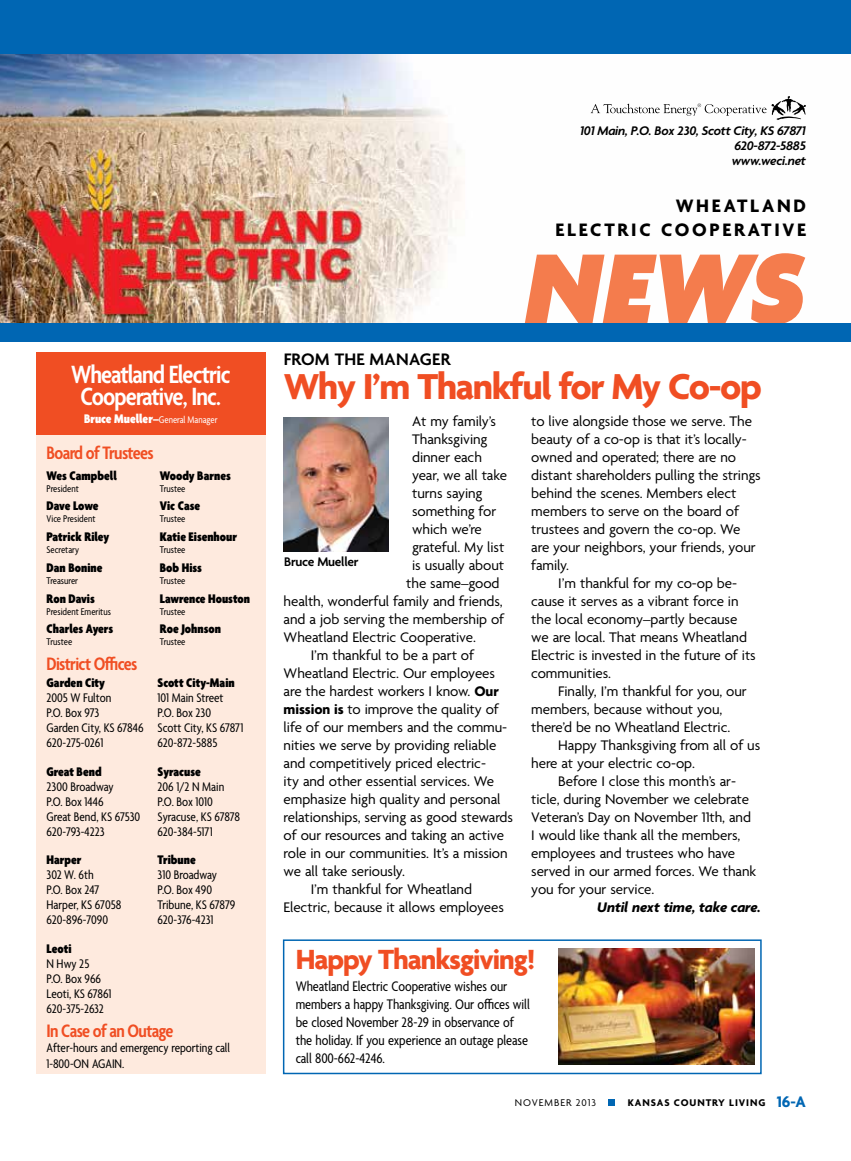
<style>
.page{position:relative;width:851px;height:1161px;background:#fff}
.page>*{position:absolute;margin:0;border:0;box-sizing:border-box;transform-origin:0 0}
.t1{font:italic 900 108px "Agenda";color:#f47c4d}
.t2{font:700 39px "Agenda";letter-spacing:-.035em;color:#f04e23}
.t3{font:700 30px "Agenda";letter-spacing:-.035em;color:#f04e23}
.t4{font:600 condensed 27px/22.5px "Agenda";letter-spacing:-.035em;color:#fff;text-align:center}
.t5{font:600 condensed 19.5px "Agenda";letter-spacing:-.035em;color:#f04e23}
.t6{font:700 19.5px/24px "Agenda";letter-spacing:.14em;color:#000;text-align:right}
.t7{font:600 18px "Agenda";letter-spacing:.015em;color:#000}
.t8{font:15px "Agenda";letter-spacing:-.005em;color:#000}
.t9{font:condensed 15px/18px "Agenda";letter-spacing:-.005em;color:#000}
.t10{font:italic 700 15px "Agenda";letter-spacing:-.005em;color:#000}
.t11{font:condensed 13.5px/15px "Agenda";color:#000}
.t12{font:900 condensed 13.5px "Agenda";color:#000}
.t13{font:italic 600 13.5px/15px "Agenda";letter-spacing:-.02em;color:#000;text-align:justify}
.t14{font:600 13.5px "Agenda";letter-spacing:-.02em;color:#000}
.t15{font:condensed 10.5px "Agenda";color:#000}
.t16{font:condensed 10.5px "Agenda";color:#fff}
.t17{font:700 10.5px "Agenda";letter-spacing:.09em;color:#000}
.t18{font:10.5px "Agenda";letter-spacing:.09em;color:#000}
.s1{font-weight:900;font-size:13.5px}
.s2{font-weight:700}
.s3{font-size:16.5px;color:#0066b3}
</style>
<div class="page">
<img style="left:0;top:54px;width:463px;height:269px">
<div style="left:36px;top:435px;width:230px;height:639px;background:#feeade"></div>
<div style="left:36px;top:352px;width:230px;height:83px;background:#f04e23"></div>
<svg style="left:590px;top:96px;width:216px;height:24px"></svg>
<div style="left:0;top:323px;width:850px;height:19px;background:#0066b3"></div>
<img style="left:284px;top:417px;width:105px;height:134px">
<div style="left:283px;top:939px;width:478px;height:135px;border:2px solid #0066b3"></div>
<img style="left:558px;top:948px;width:196px;height:117px">
<div style="left:608px;top:1099px;width:7px;height:7px;background:#0066b3"></div>
<div style="left:0;top:0;width:850px;height:54px;background:#0066b3"></div>
<h3 class="t4" style="left:71px;top:365px;width:161px">Wheatland Electric<br>Cooperative, Inc.</h3>
<p class="t16" style="left:84px;top:414px;width:135px"><span class="s1">Bruce Mueller–</span>General Manager</p>
<h3 class="t5" style="left:46px;top:442px;width:109px">Board of Trustees</h3>
<p class="t12" style="left:46px;top:468px;width:72px">Wes Campbell</p>
<p class="t15" style="left:46px;top:483px;width:34px">President</p>
<p class="t12" style="left:46px;top:499px;width:53px">Dave Lowe</p>
<p class="t15" style="left:46px;top:513px;width:50px">Vice President</p>
<p class="t12" style="left:46px;top:530px;width:64px">Patrick Riley</p>
<p class="t15" style="left:46px;top:544px;width:34px">Secretary</p>
<p class="t12" style="left:46px;top:560px;width:57px">Dan Bonine</p>
<p class="t15" style="left:46px;top:575px;width:33px">Treasurer</p>
<p class="t12" style="left:46px;top:591px;width:50px">Ron Davis</p>
<p class="t15" style="left:46px;top:606px;width:66px">President Emeritus</p>
<p class="t12" style="left:46px;top:622px;width:68px">Charles Ayers</p>
<p class="t15" style="left:46px;top:636px;width:27px">Trustee</p>
<h3 class="t5" style="left:46px;top:653px;width:92px">District Offices</h3>
<p class="t12" style="left:46px;top:675px;width:60px">Garden City</p>
<p class="t11" style="left:46px;top:691px;width:99px">2005 W Fulton<br>P.O. Box 973<br>Garden City, KS 67846<br>620-275-0261</p>
<p class="t12" style="left:46px;top:764px;width:57px">Great Bend</p>
<p class="t11" style="left:46px;top:780px;width:95px">2300 Broadway<br>P.O. Box 1446<br>Great Bend, KS 67530<br>620-793-4223</p>
<p class="t12" style="left:46px;top:852px;width:36px">Harper</p>
<p class="t11" style="left:46px;top:868px;width:76px">302 W. 6th<br>P.O. Box 247<br>Harper, KS 67058<br>620-896-7090</p>
<p class="t12" style="left:46px;top:941px;width:27px">Leoti</p>
<p class="t11" style="left:46px;top:957px;width:67px">N Hwy 25<br>P.O. Box 966<br>Leoti, KS 67861<br>620-375-2632</p>
<p class="t12" style="left:160px;top:468px;width:73px">Woody Barnes</p>
<p class="t15" style="left:160px;top:483px;width:27px">Trustee</p>
<p class="t12" style="left:160px;top:499px;width:42px">Vic Case</p>
<p class="t15" style="left:160px;top:513px;width:27px">Trustee</p>
<p class="t12" style="left:160px;top:530px;width:79px">Katie Eisenhour</p>
<p class="t15" style="left:160px;top:544px;width:27px">Trustee</p>
<p class="t12" style="left:160px;top:560px;width:44px">Bob Hiss</p>
<p class="t15" style="left:160px;top:575px;width:27px">Trustee</p>
<p class="t12" style="left:160px;top:591px;width:92px">Lawrence Houston</p>
<p class="t15" style="left:160px;top:606px;width:27px">Trustee</p>
<p class="t12" style="left:160px;top:622px;width:63px">Roe Johnson</p>
<p class="t15" style="left:160px;top:636px;width:27px">Trustee</p>
<p class="t12" style="left:157px;top:675px;width:79px">Scott City-Main</p>
<p class="t11" style="left:157px;top:691px;width:87px">101 Main Street<br>P.O. Box 230<br>Scott City, KS 67871<br>620-872-5885</p>
<p class="t12" style="left:157px;top:764px;width:45px">Syracuse</p>
<p class="t11" style="left:157px;top:780px;width:84px">206 1/2 N Main<br>P.O. Box 1010<br>Syracuse, KS 67878<br>620-384-5171</p>
<p class="t12" style="left:157px;top:852px;width:40px">Tribune</p>
<p class="t11" style="left:157px;top:868px;width:79px">310 Broadway<br>P.O. Box 490<br>Tribune, KS 67879<br>620-376-4231</p>
<h3 class="t5" style="left:46px;top:1020px;width:128px">In Case of an Outage</h3>
<p class="t11" style="left:46px;top:1041px;width:185px;line-height:16.2px">After-hours and emergency reporting call<br>1-800-ON AGAIN.</p>
<p class="t13" style="left:731px;top:124px;width:76px;text-indent:-151px">101 Main, P.O. Box 230, Scott City, KS 67871<br>620-872-5885 www.weci.net</p>
<h3 class="t6" style="left:555px;top:195px;width:252px">WHEATLAND<br>ELECTRIC COOPERATIVE</h3>
<p class="t7" style="left:284px;top:350px;width:168px">FROM THE MANAGER</p>
<h1 class="t1" style="left:525px;top:231px;width:282px">NEWS</h1>
<h2 class="t2" style="left:284px;top:365px;width:479px">Why I’m Thankful for My Co-op</h2>
<p class="t8" style="left:412px;top:413px;width:85px">At my family’s</p>
<p class="t8" style="left:412px;top:431px;width:77px">Thanksgiving</p>
<p class="t8" style="left:412px;top:449px;width:71px">dinner each</p>
<p class="t8" style="left:412px;top:467px;width:96px">year, we all take</p>
<p class="t8" style="left:412px;top:485px;width:72px">turns saying</p>
<p class="t8" style="left:412px;top:503px;width:86px">something for</p>
<p class="t8" style="left:412px;top:521px;width:71px">which we’re</p>
<p class="t8" style="left:412px;top:539px;width:94px">grateful. My list</p>
<p class="t8" style="left:412px;top:557px;width:93px">is usually about</p>
<p class="t8" style="left:406px;top:575px;width:95px">the same–good</p>
<p class="t8" style="left:283px;top:593px;width:220px">health, wonderful family and friends,</p>
<p class="t8" style="left:283px;top:611px;width:222px">and a job serving the membership of</p>
<p class="t8" style="left:283px;top:629px;width:194px">Wheatland Electric Cooperative.</p>
<p class="t8" style="left:310px;top:647px;width:165px">I’m thankful to be a part of</p>
<p class="t8" style="left:283px;top:665px;width:213px">Wheatland Electric. Our employees</p>
<p class="t8" style="left:283px;top:683px;width:217px">are the hardest workers I know. <span class="s2">Our</span></p>
<p class="t8" style="left:283px;top:701px;width:217px"><span class="s2">mission is</span> to improve the quality of</p>
<p class="t8" style="left:283px;top:719px;width:225px">life of our members and the commu-</p>
<p class="t8" style="left:283px;top:737px;width:214px">nities we serve by providing reliable</p>
<p class="t8" style="left:283px;top:755px;width:204px">and competitively priced electric-</p>
<p class="t8" style="left:283px;top:773px;width:212px">ity and other essential services. We</p>
<p class="t8" style="left:283px;top:791px;width:218px">emphasize high quality and personal</p>
<p class="t8" style="left:283px;top:809px;width:231px">relationships, serving as good stewards</p>
<p class="t8" style="left:283px;top:827px;width:222px">of our resources and taking an active</p>
<p class="t8" style="left:283px;top:845px;width:225px">role in our communities. It’s a mission</p>
<p class="t8" style="left:283px;top:863px;width:123px">we all take seriously.</p>
<p class="t8" style="left:310px;top:881px;width:163px">I’m thankful for Wheatland</p>
<p class="t8" style="left:283px;top:899px;width:222px">Electric, because it allows employees</p>
<p class="t14" style="left:284px;top:554px;width:76px">Bruce Mueller</p>
<p class="t8" style="left:531px;top:413px;width:222px">to live alongside those we serve. The</p>
<p class="t8" style="left:531px;top:431px;width:217px">beauty of a co-op is that it’s locally-</p>
<p class="t8" style="left:531px;top:449px;width:206px">owned and operated; there are no</p>
<p class="t8" style="left:531px;top:467px;width:231px">distant shareholders pulling the strings</p>
<p class="t8" style="left:531px;top:485px;width:207px">behind the scenes. Members elect</p>
<p class="t8" style="left:531px;top:503px;width:209px">members to serve on the board of</p>
<p class="t8" style="left:531px;top:521px;width:211px">trustees and govern the co-op. We</p>
<p class="t8" style="left:531px;top:539px;width:226px">are your neighbors, your friends, your</p>
<p class="t8" style="left:531px;top:557px;width:39px">family.</p>
<p class="t8" style="left:558px;top:575px;width:180px">I’m thankful for my co-op be-</p>
<p class="t8" style="left:531px;top:593px;width:209px">cause it serves as a vibrant force in</p>
<p class="t8" style="left:531px;top:611px;width:207px">the local economy–partly because</p>
<p class="t8" style="left:531px;top:629px;width:217px">we are local. That means Wheatland</p>
<p class="t8" style="left:531px;top:647px;width:226px">Electric is invested in the future of its</p>
<p class="t8" style="left:531px;top:665px;width:81px">communities.</p>
<p class="t8" style="left:558px;top:683px;width:190px">Finally, I’m thankful for you, our</p>
<p class="t8" style="left:531px;top:701px;width:193px">members, because without you,</p>
<p class="t8" style="left:531px;top:719px;width:200px">there’d be no Wheatland Electric.</p>
<p class="t8" style="left:558px;top:737px;width:203px">Happy Thanksgiving from all of us</p>
<p class="t8" style="left:531px;top:755px;width:165px">here at your electric co-op.</p>
<p class="t8" style="left:558px;top:773px;width:179px">Before I close this month’s ar-</p>
<p class="t8" style="left:531px;top:791px;width:219px">ticle, during November we celebrate</p>
<p class="t8" style="left:531px;top:809px;width:221px">Veteran’s Day on November 11th, and</p>
<p class="t8" style="left:531px;top:827px;width:211px">I would like thank all the members,</p>
<p class="t8" style="left:531px;top:845px;width:205px">employees and trustees who have</p>
<p class="t8" style="left:531px;top:863px;width:226px">served in our armed forces. We thank</p>
<p class="t8" style="left:531px;top:881px;width:124px">you for your service.</p>
<p class="t10" style="left:597px;top:899px;width:165px">Until next time, take care.</p>
<h3 class="t3" style="left:296px;top:943px;width:241px">Happy Thanksgiving!</h3>
<p class="t9" style="left:296px;top:978px;width:236px">Wheatland Electric Cooperative wishes our members a happy Thanksgiving. Our offices will be closed November 28-29 in observance of the holiday. If you experience an outage please call 800-662-4246.</p>
<p class="t18" style="left:515px;top:1096px;width:83px">NOVEMBER 2013</p>
<p class="t17" style="left:627px;top:1096px;width:180px">KANSAS COUNTRY LIVING <span class="s3">16-A</span></p>
</div>
